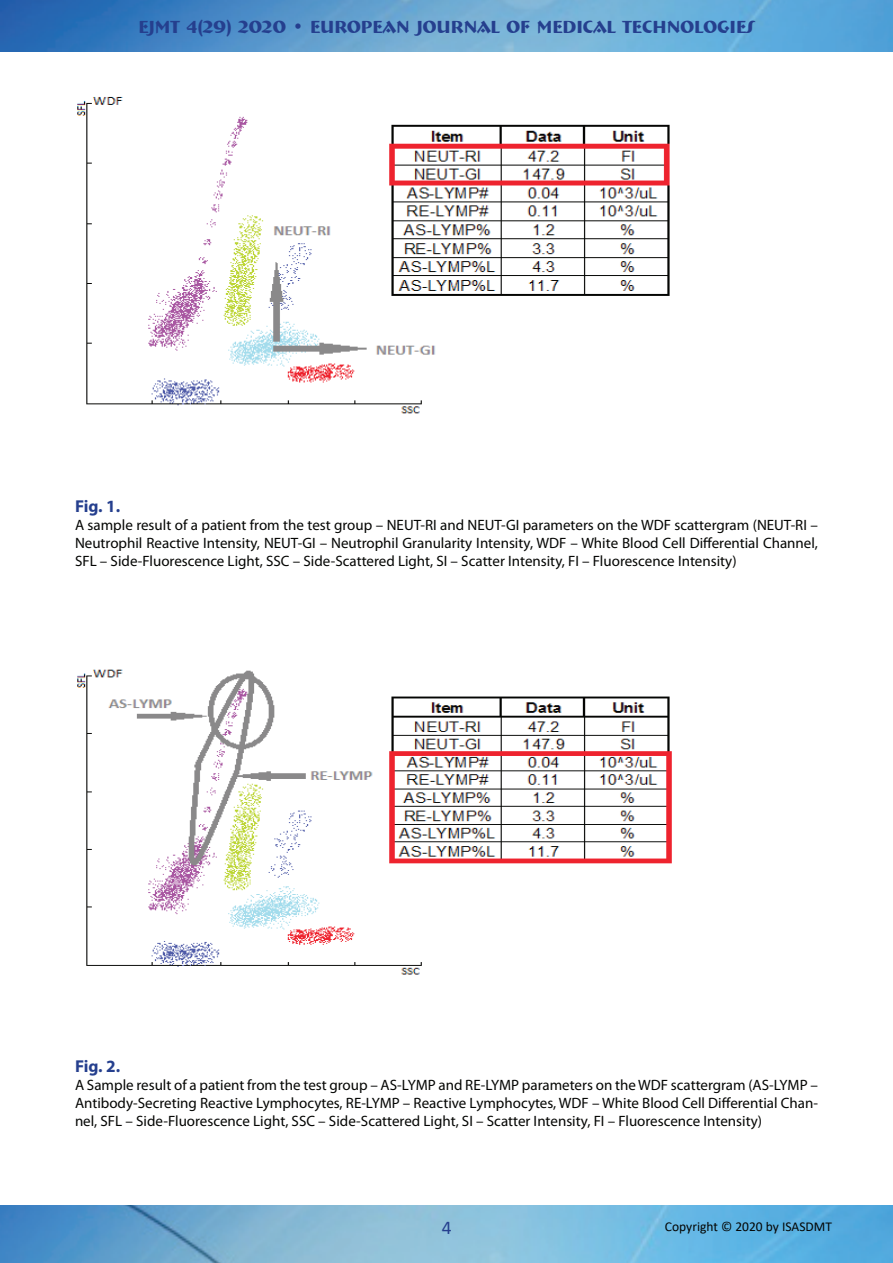
<style>
.page{position:relative;width:893px;height:1263px;background:#fff}
.page>*{position:absolute;margin:0;border:0;box-sizing:border-box;transform-origin:0 0}
.t1{font:19.5px "Calibri";color:#253f8e}
.t2{font:700 18px "Bremen BT";color:#253f8e}
.t3{font:700 17.25px "Myriad Pro";letter-spacing:-.01em;color:#253f8e}
.t4{font:15px/18px "Myriad Pro";color:#040503;text-align:justify}
.t5{font:13.5px "Calibri";color:#040503}
</style>
<div class="page">
<img style="left:0;top:0;width:893px;height:52px">
<img style="left:0;top:1205px;width:893px;height:58px">
<img style="left:77px;top:97px;width:593px;height:317px">
<img style="left:77px;top:669px;width:595px;height:306px">
<p class="t2" style="left:138px;top:15px;width:618px">EJMT 4(29) 2020 • EUROPEAN JOURNAL OF MEDICAL TECHNOLOGIES</p>
<p class="t3" style="left:75px;top:495px;width:47px">Fig. 1.</p>
<p class="t4" style="left:75px;top:516px;width:744px">A sample result of a patient from the test group – NEUT-RI and NEUT-GI parameters on the WDF scattergram (NEUT-RI – Neutrophil Reactive Intensity, NEUT-GI – Neutrophil Granularity Intensity, WDF – White Blood Cell Differential Channel, SFL – Side-Fluorescence Light, SSC – Side-Scattered Light, SI – Scatter Intensity, FI – Fluorescence Intensity)</p>
<p class="t3" style="left:75px;top:1055px;width:47px">Fig. 2.</p>
<p class="t4" style="left:75px;top:1076px;width:744px">A Sample result of a patient from the test group – AS-LYMP and RE-LYMP parameters on the WDF scattergram (AS-LYMP – Antibody-Secreting Reactive Lymphocytes, RE-LYMP – Reactive Lymphocytes, WDF – White Blood Cell Differential Chan&shy;nel, SFL – Side-Fluorescence Light, SSC – Side-Scattered Light, SI – Scatter Intensity, FI – Fluorescence Intensity)</p>
<h1 class="t1" style="left:442px;top:1214px;width:11px">4</h1>
<p class="t5" style="left:665px;top:1217px;width:169px">Copyright © 2020 by ISASDMT</p>
</div>
